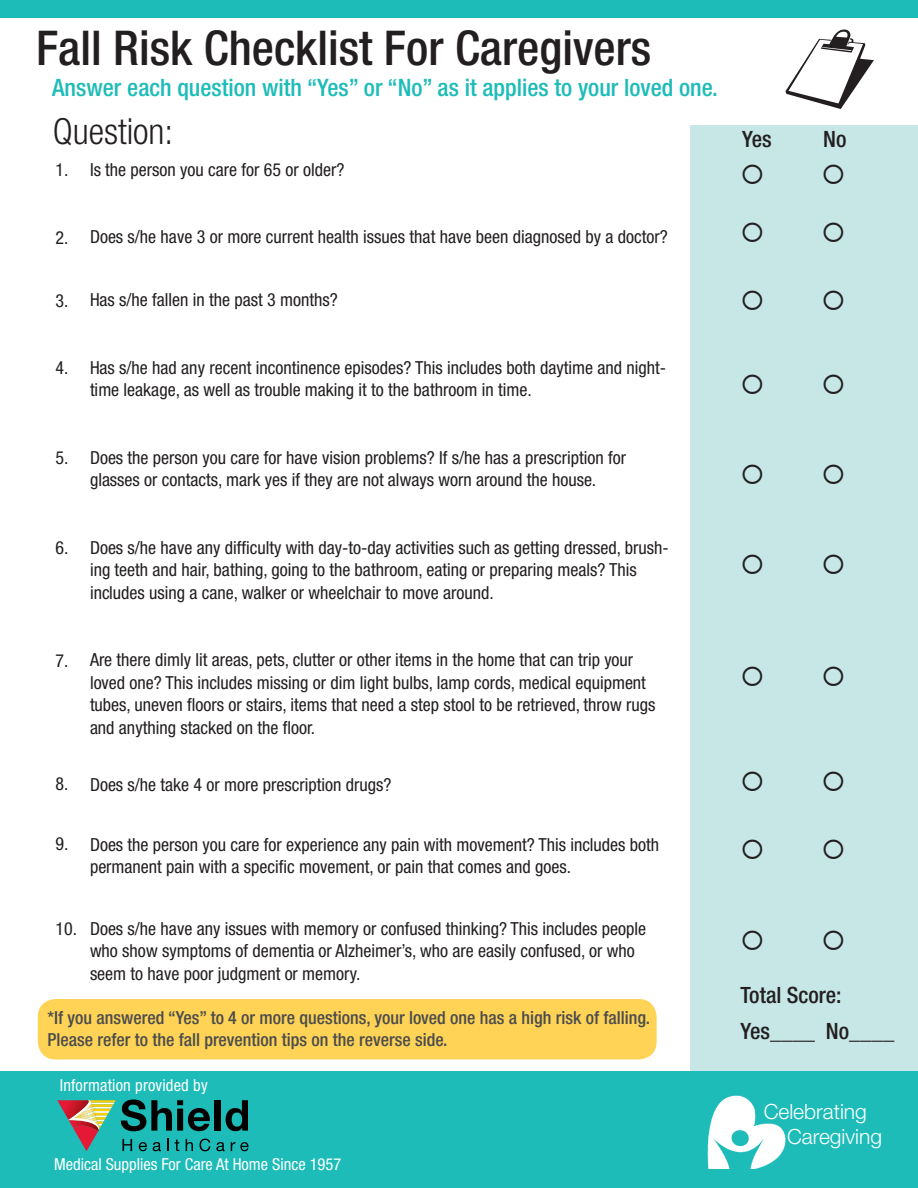
<style>
.page{position:relative;width:918px;height:1188px;background:#fff}
.page>*{position:absolute;margin:0;border:0;box-sizing:border-box;transform-origin:0 0}
.t1{font:500 condensed 48px "Helvetica Neue LT Std";color:#231f20}
.t2{font:300 condensed 36px "Helvetica Neue LT Std";color:#231f20}
.t3{font:500 condensed 24px "Helvetica Neue LT Std";color:#1dbcb8}
.t4{font:500 condensed 22.5px/36px "Helvetica Neue LT Std";color:#231f20}
.t5{font:300 21px/25.2px "Helvetica Neue LT Std";color:#fff}
.t6{font:condensed 18px/22.5px "Helvetica Neue LT Std";color:#231f20}
.t7{font:500 condensed 18px/22.5px "Helvetica Neue LT Std";color:#4b4c4d}
.t8{font:condensed 16.5px "Helvetica Neue LT Std";color:#fff}
</style>
<div class="page">
<div style="left:690px;top:125px;width:228px;height:946px;background:#c6e7e6"></div>
<div style="left:0;top:0;width:918px;height:18px;background:#1dbcb8"></div>
<div style="left:38px;top:999px;width:619px;height:60px;background:#fed356;border-radius:18px"></div>
<div style="left:0;top:1071px;width:918px;height:117px;background:#1dbcb8"></div>
<div style="left:215px;top:1100px;width:6px;height:31px;background:#010000"></div>
<svg style="left:226px;top:1100px;width:22px;height:31px"></svg>
<svg style="left:216px;top:1142px;width:9px;height:9px"></svg>
<svg style="left:231px;top:1142px;width:18px;height:9px"></svg>
<svg style="left:57px;top:1100px;width:153px;height:51px"></svg>
<img style="left:707px;top:1095px;width:79px;height:74px">
<h1 class="t1" style="left:36px;top:20px;width:617px">Fall Risk Checklist For Caregivers</h1>
<h3 class="t3" style="left:52px;top:73px;width:667px">Answer each question with “Yes” or “No” as it applies to your loved one.</h3>
<h2 class="t2" style="left:53px;top:111px;width:122px">Question:</h2>
<p class="t6" style="left:55px;top:159px;width:14px">1.</p>
<p class="t6" style="left:90px;top:158px;width:256px">Is the person you care for 65 or older?</p>
<p class="t6" style="left:55px;top:226px;width:14px">2.</p>
<p class="t6" style="left:90px;top:226px;width:579px">Does s/he have 3 or more current health issues that have been diagnosed by a doctor?</p>
<p class="t6" style="left:55px;top:289px;width:14px">3.</p>
<p class="t6" style="left:90px;top:289px;width:249px">Has s/he fallen in the past 3 months?</p>
<p class="t6" style="left:55px;top:357px;width:14px">4.</p>
<p class="t6" style="left:90px;top:356px;width:578px">Has s/he had any recent incontinence episodes? This includes both daytime and night&shy;time leakage, as well as trouble making it to the bathroom in time.</p>
<p class="t6" style="left:55px;top:447px;width:14px">5.</p>
<p class="t6" style="left:90px;top:446px;width:538px">Does the person you care for have vision problems? If s/he has a prescription for glasses or contacts, mark yes if they are not always worn around the house.</p>
<p class="t6" style="left:55px;top:537px;width:14px">6.</p>
<p class="t6" style="left:90px;top:536px;width:580px">Does s/he have any difficulty with day-to-day activities such as getting dressed, brush&shy;ing teeth and hair, bathing, going to the bathroom, eating or preparing meals? This includes using a cane, walker or wheelchair to move around.</p>
<p class="t6" style="left:55px;top:649px;width:14px">7.</p>
<p class="t6" style="left:90px;top:649px;width:567px">Are there dimly lit areas, pets, clutter or other items in the home that can trip your loved one? This includes missing or dim light bulbs, lamp cords, medical equipment tubes, uneven floors or stairs, items that need a step stool to be retrieved, throw rugs and anything stacked on the floor.</p>
<p class="t6" style="left:55px;top:772px;width:14px">8.</p>
<p class="t6" style="left:90px;top:773px;width:303px">Does s/he take 4 or more prescription drugs?</p>
<p class="t6" style="left:55px;top:832px;width:14px">9.</p>
<p class="t6" style="left:90px;top:833px;width:571px">Does the person you care for experience any pain with movement? This includes both permanent pain with a specific movement, or pain that comes and goes.</p>
<p class="t6" style="left:55px;top:918px;width:23px">10.</p>
<p class="t6" style="left:90px;top:917px;width:558px">Does s/he have any issues with memory or confused thinking? This includes people who show symptoms of dementia or Alzheimer’s, who are easily confused, or who seem to have poor judgment or memory.</p>
<p class="t7" style="left:48px;top:1006px;width:604px">*If you answered “Yes” to 4 or more questions, your loved one has a high risk of falling.<br>Please refer to the fall prevention tips on the reverse side.</p>
<p class="t8" style="left:60px;top:1076px;width:149px">Information provided by</p>
<p class="t8" style="left:54px;top:1155px;width:289px">Medical Supplies For Care At Home Since 1957</p>
<p class="t4" style="left:742px;top:121px;width:31px">Yes</p>
<p class="t4" style="left:823px;top:121px;width:25px">No</p>
<p class="t4" style="left:741px;top:977px;width:155px">Total Score:<br>Yes____ No____</p>
<p class="t5" style="left:787px;top:1098px;width:96px;text-indent:-23px">Celebrating<br>Caregiving</p>
</div>
